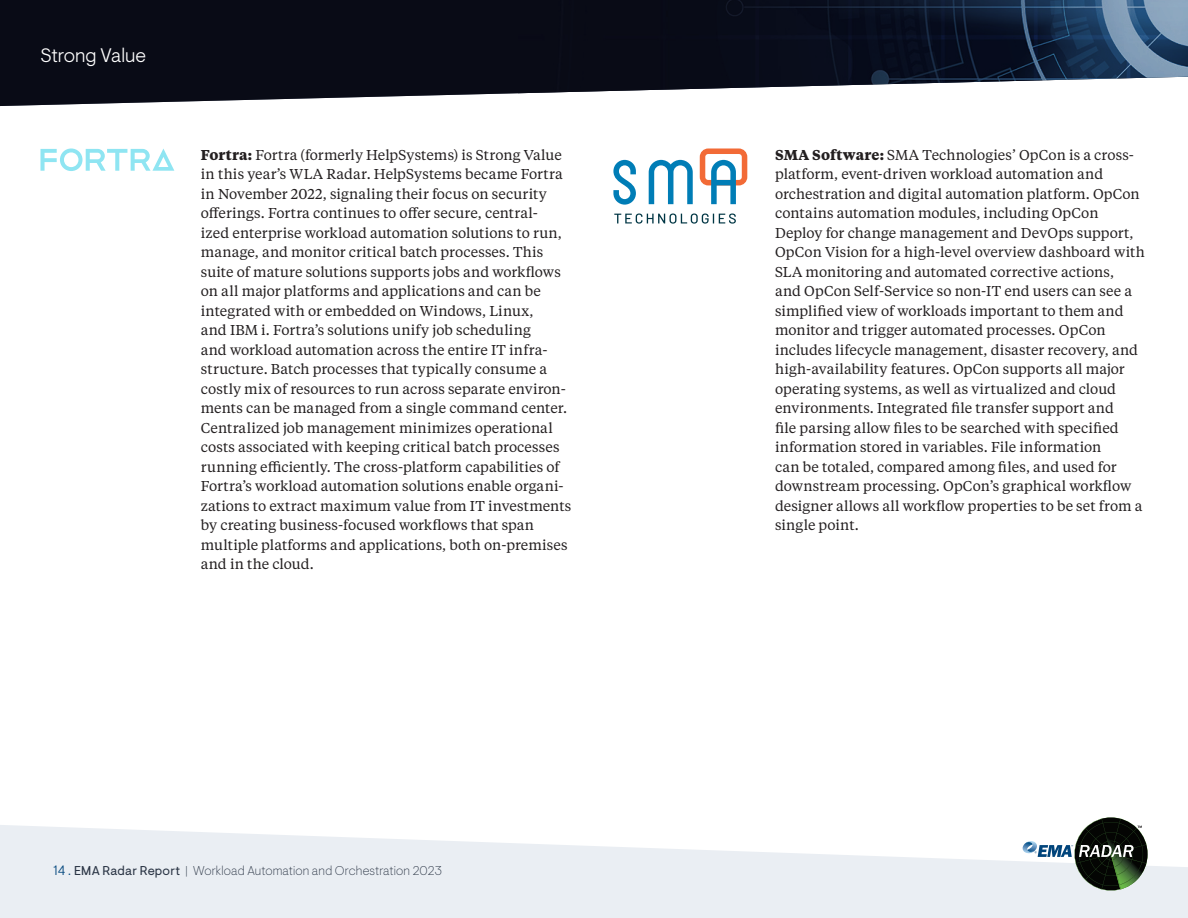
<style>
.page{position:relative;width:1188px;height:918px;background:#fff}
.page>*{position:absolute;margin:0;border:0;box-sizing:border-box;transform-origin:0 0}
.t1{font:300 19.5px "Visuelt Pro";letter-spacing:-.01em;color:#fff}
.t2{font:14.25px/19.5px "Tiempos Text";letter-spacing:.005em;color:#231f20}
.t3{font:200 12.75px "Visuelt Pro";letter-spacing:.01em;color:#2b3545}
.s1{font-weight:700}
.s2{font-weight:300;font-size:13.5px;color:#00457c}
.s3{font-weight:400}
</style>
<div class="page">
<svg style="left:0;top:0;width:1188px;height:106px;background:#2f3542"></svg>
<svg style="left:0;top:825px;width:1188px;height:93px;fill:#eaeef3"></svg>
<svg style="left:1023px;top:817px;width:125px;height:74px"></svg>
<svg style="left:40px;top:148px;width:134px;height:23px"></svg>
<svg style="left:614px;top:214px;width:122px;height:10px"></svg>
<svg style="left:649px;top:160px;width:44px;height:44px"></svg>
<svg style="left:613px;top:160px;width:23px;height:45px"></svg>
<svg style="left:700px;top:148px;width:47px;height:56px"></svg>
<h1 class="t1" style="left:40px;top:44px;width:107px">Strong Value</h1>
<p class="t2" style="left:201px;top:144px;width:372px"><span class="s1">Fortra:</span> Fortra (formerly HelpSystems) is Strong Value in this year’s WLA Radar. HelpSystems became Fortra in November 2022, signaling their focus on security offerings. Fortra continues to offer secure, central-<br>ized enterprise workload automation solutions to run, manage, and monitor critical batch processes. This suite of mature solutions supports jobs and workflows on all major platforms and applications and can be integrated with or embedded on Windows, Linux,<br>and IBM i. Fortra’s solutions unify job scheduling<br>and workload automation across the entire IT infra&shy;structure. Batch processes that typically consume a costly mix of resources to run across separate environ&shy;ments can be managed from a single command center.<br>Centralized job management minimizes operational costs associated with keeping critical batch processes running efficiently. The cross-platform capabilities of Fortra’s workload automation solutions enable organi&shy;zations to extract maximum value from IT investments by creating business-focused workflows that span multiple platforms and applications, both on-premises and in the cloud.</p>
<p class="t2" style="left:775px;top:144px;width:371px"><span class="s1">SMA Software:</span> SMA Technologies’ OpCon is a cross&shy;platform, event-driven workload automation and orchestration and digital automation platform. OpCon contains automation modules, including OpCon Deploy for change management and DevOps support, OpCon Vision for a high-level overview dashboard with SLA monitoring and automated corrective actions,<br>and OpCon Self-Service so non-IT end users can see a simplified view of workloads important to them and monitor and trigger automated processes. OpCon includes lifecycle management, disaster recovery, and high-availability features. OpCon supports all major operating systems, as well as virtualized and cloud environments. Integrated file transfer support and<br>file parsing allow files to be searched with specified information stored in variables. File information<br>can be totaled, compared among files, and used for downstream processing. OpCon’s graphical workflow designer allows all workflow properties to be set from a single point.</p>
<p class="t3" style="left:54px;top:863px;width:390px"><span class="s2">14 .</span> <span class="s3">EMA Radar Report</span> | Workload Automation and Orchestration 2023</p>
</div>
